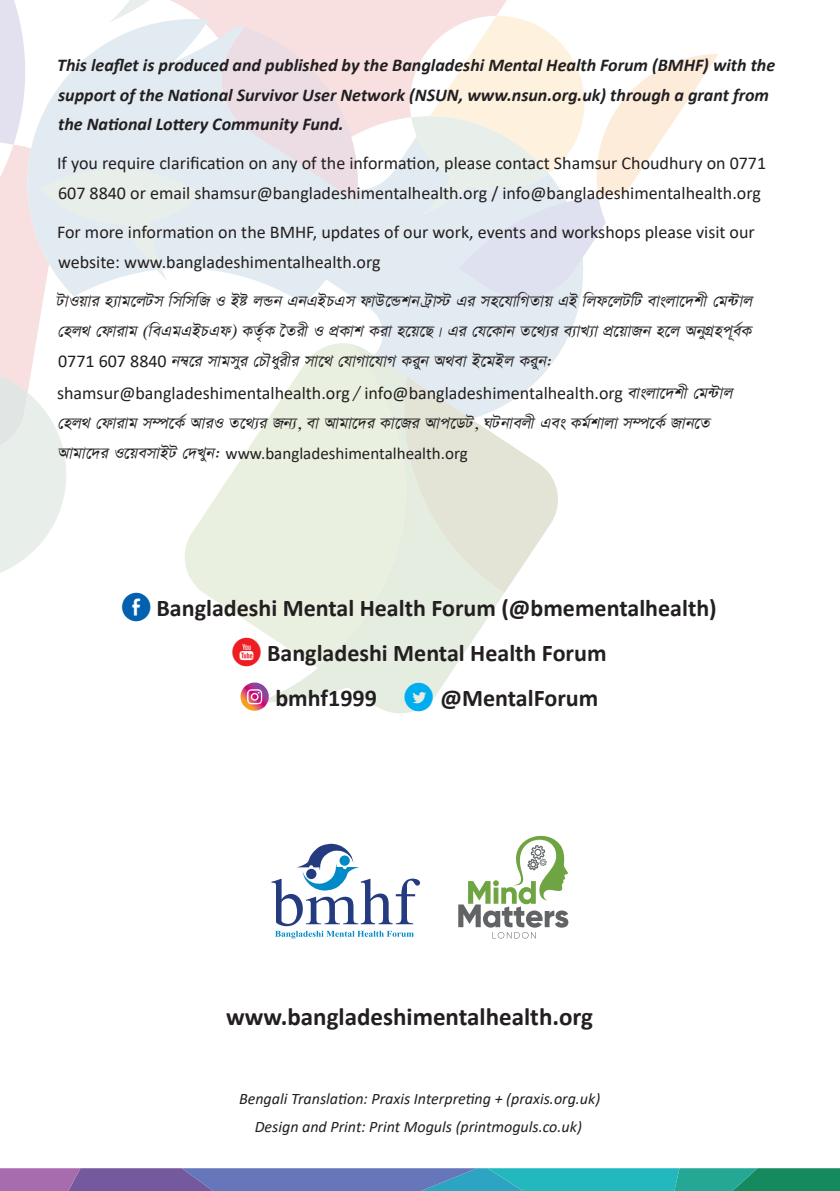
<style>
.page{position:relative;width:840px;height:1191px;background:#fff}
.page>*{position:absolute;margin:0;border:0;box-sizing:border-box;transform-origin:0 0}
.t1{font:700 25px "Calibri";color:#231f20}
.t2{font:700 24px/44.8px "Calibri";color:#231f20;text-align:center}
.t3{font:19px/30px "Sutonny MJ Italic";color:#231f20;text-align:justify}
.t4{font:18px/29.6px "Calibri";color:#231f20}
.t5{font:italic 700 18px/29.6px "Calibri";color:#231f20}
.t6{font:17px "Calibri";color:#231f20}
.t7{font:italic 16px/28.4px "Calibri";color:#231f20;text-align:center}
.s1{font-family:"Calibri";font-size:18px}
.s2{font-family:"Sutonny MJ Italic";font-size:19px}
.s3{font-family:"Social Media Circled";font-weight:400;font-size:28px;color:#0161b0}
.s4{font-family:"Social Media Circled";font-weight:400;font-size:28px;color:#ee1d23}
.s5{font-family:"Social Media Circled";font-weight:400;font-size:28px;color:#fff}
.s6{font-family:"Social Media Circled";font-weight:400;font-size:28px;color:#00aeef}
</style>
<div class="page">
<svg style="left:358px;top:226px;width:223px;height:131px;background:#e4ecf2"></svg>
<svg style="left:358px;top:0;width:149px;height:226px;fill:#f7e0df"></svg>
<svg style="left:407px;top:16px;width:311px;height:282px"></svg>
<svg style="left:256px;top:343px;width:300px;height:370px"></svg>
<svg style="left:190px;top:343px;width:231px;height:323px;fill:#eaf0e0"></svg>
<svg style="left:404px;top:377px;width:153px;height:216px"></svg>
<svg style="left:0;top:0;width:358px;height:578px"></svg>
<svg style="left:0;top:1168px;width:839px;height:23px;background:#4f89a9"></svg>
<svg style="left:458px;top:835px;width:110px;height:103px"></svg>
<svg style="left:271px;top:843px;width:149px;height:95px"></svg>
<p class="t5" style="left:57px;top:50px;width:719px">This leaflet is produced and published by the Bangladeshi Mental Health Forum (BMHF) with the support of the National Survivor User Network (NSUN, www.nsun.org.uk) through a grant from the National Lottery Community Fund.</p>
<p class="t4" style="left:57px;top:148px;width:710px">If you require clarification on any of the information, please contact Shamsur Choudhury on 0771<br>607 8840 or email shamsur@bangladeshimentalhealth.org / info@bangladeshimentalhealth.org</p>
<p class="t4" style="left:57px;top:216px;width:699px">For more information on the BMHF, updates of our work, events and workshops please visit our website: www.bangladeshimentalhealth.org</p>
<p class="t3" style="left:57px;top:287px;width:697px">UVIQVI N¨VG‡JUM WMWMWR I BÓ JÛB GBGBPGM DVD‡ÛKB U«V÷ GI MN‡HVWMZVQ GB WJD‡JUWU EVSJV‡`KX †G›UVJ †NJ_ †DVIVG (WEGGGBPGD) KZ©…K ‰ZIX I CÖKVK KIV N‡Q‡Q| GI †H‡KVB Z‡_¨I E¨VL¨V CÖ‡QVRB N‡J ABYMÖNC~E©K <span class="s1">0771 607 8840</span> B¤^‡I MVGMYI †PŠAYIXI MV‡_ †HVMV‡HVM KIYB A_EV B‡GBJ KIYB:</p>
<p class="t4" style="left:57px;top:378px;width:677px">shamsur@bangladeshimentalhealth.org <span class="s2">/</span> info@bangladeshimentalhealth.org <span class="s2">EVSJV‡`KX †G›UVJ</span></p>
<p class="t3" style="left:58px;top:409px;width:654px">†NJ_ †DVIVG M¤Ú‡K© AVII Z‡_¨I RB¨, EV AVGV‡`I KV‡RI AVC‡WU, NUBVEJX GES KG©KVJV M¤Ú‡K© RVB‡Z</p>
<p class="t6" style="left:58px;top:441px;width:411px"><span class="s2">AVGV‡`I I‡QEMVBU †`LYB:</span> www.bangladeshimentalhealth.org</p>
<h2 class="t2" style="left:122px;top:585px;width:596px"><span class="s3">E</span> Bangladeshi Mental Health Forum (@bmementalhealth)<br><span class="s4">P</span> Bangladeshi Mental Health Forum<br><span class="s5">Q</span> bmhf1999 <span class="s6">D</span> @MentalForum</h2>
<h1 class="t1" style="left:226px;top:999px;width:368px">www.bangladeshimentalhealth.org</h1>
<p class="t7" style="left:239px;top:1083px;width:362px">Bengali Translation: Praxis Interpreting + (praxis.org.uk)<br>Design and Print: Print Moguls (printmoguls.co.uk)</p>
</div>
